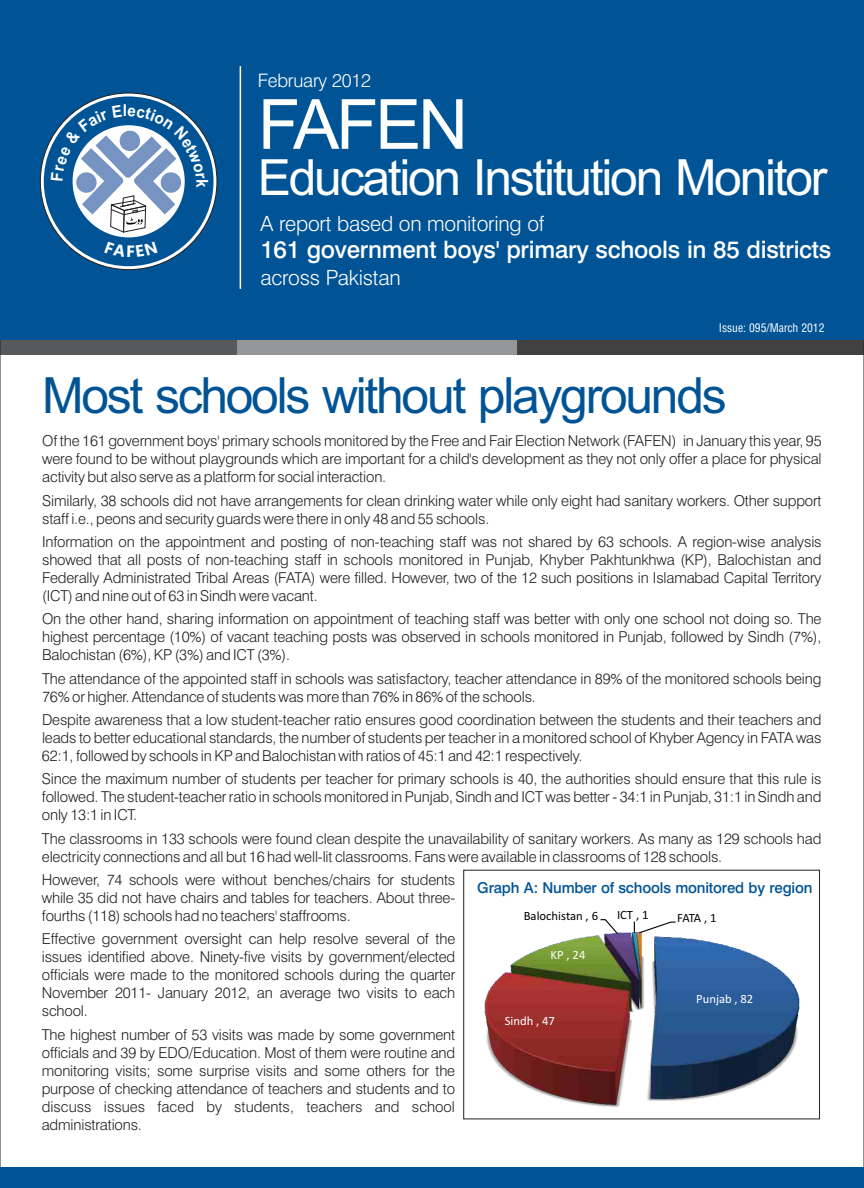
<style>
.page{position:relative;width:864px;height:1188px;background:#fff}
.page>*{position:absolute;margin:0;border:0;box-sizing:border-box;transform-origin:0 0}
.t1{font:69.3px "Arial";letter-spacing:-.045em;color:#fff}
.t2{font:49.95px "Arial";letter-spacing:-.045em;color:#005496}
.t3{font:49.95px "Arial";letter-spacing:-.045em;color:#fff}
.t4{font:500 24px "Swiss 721 BT";letter-spacing:-.01em;color:#fff}
.t5{font:300 21px "Swiss 721 BT";letter-spacing:-.01em;color:#fff}
.t6{font:300 18.6px "Swiss 721 BT";letter-spacing:-.01em;color:#fff}
.t7{font:700 16.5px "Arial";color:#fff;scale:.94 1}
.t8{font:300 15px/18px "Swiss 721 BT";letter-spacing:-.01em;color:#231f20;text-align:justify}
.t9{font:500 15px "Swiss 721 BT";letter-spacing:-.01em;color:#005496}
.t10{font:12.6px "Calibri";color:#000}
.t11{font:12.6px "Calibri";color:#fff}
.t12{font:11.55px "Switzerland Condensed";color:#fff}
</style>
<div class="page">
<div style="left:0;top:326px;width:864px;height:29px;background:#58595b"></div>
<div style="left:238px;top:326px;width:626px;height:29px;background:#949698"></div>
<div style="left:517px;top:326px;width:347px;height:29px;background:#414142"></div>
<div style="left:0;top:0;width:864px;height:340px;background:#005496"></div>
<hr style="left:240px;top:66px;width:1px;height:223px;background:#fff">
<div style="left:0;top:1168px;width:864px;height:20px;background:#005496"></div>
<div style="left:463px;top:870px;width:357px;height:249px;border:1px solid #231f20"></div>
<img style="left:484px;top:935px;width:316px;height:172px">
<svg style="left:600px;top:919px;width:76px;height:16px"></svg>
<svg style="left:44px;top:96px;width:170px;height:170px"></svg>
<p class="t7" style="left:123px;top:104px;width:6px">l</p>
<p class="t7" style="left:209px;top:179px;width:11px;rotate:90deg">k</p>
<p class="t6" style="left:258px;top:73px;width:115px">February 2012</p>
<h1 class="t1" style="left:258px;top:98px;width:212px">FAFEN</h1>
<h2 class="t3" style="left:258px;top:159px;width:571px">Education Institution Monitor</h2>
<h3 class="t5" style="left:261px;top:215px;width:285px">A report based on monitoring of</h3>
<h3 class="t4" style="left:260px;top:240px;width:572px">161 government boys' primary schools in 85 districts</h3>
<h3 class="t5" style="left:260px;top:269px;width:142px">across Pakistan</h3>
<p class="t12" style="left:719px;top:320px;width:107px">Issue: 095/March 2012</p>
<h2 class="t2" style="left:42px;top:377px;width:686px">Most schools without playgrounds</h2>
<p class="t8" style="left:42px;top:433px;width:781px">Of the 161 government boys' primary schools monitored by the Free and Fair Election Network (FAFEN) in January this year, 95 were found to be without playgrounds which are important for a child's development as they not only offer a place for physical activity but also serve as a platform for social interaction.</p>
<p class="t8" style="left:42px;top:493px;width:781px">Similarly, 38 schools did not have arrangements for clean drinking water while only eight had sanitary workers. Other support staff i.e., peons and security guards were there in only 48 and 55 schools.</p>
<p class="t8" style="left:42px;top:534px;width:781px">Information on the appointment and posting of non-teaching staff was not shared by 63 schools. A region-wise analysis showed that all posts of non-teaching staff in schools monitored in Punjab, Khyber Pakhtunkhwa (KP), Balochistan and Federally Administrated Tribal Areas (FATA) were filled. However, two of the 12 such positions in Islamabad Capital Territory (ICT) and nine out of 63 in Sindh were vacant.</p>
<p class="t8" style="left:42px;top:611px;width:781px">On the other hand, sharing information on appointment of teaching staff was better with only one school not doing so. The highest percentage (10%) of vacant teaching posts was observed in schools monitored in Punjab, followed by Sindh (7%), Balochistan (6%), KP (3%) and ICT (3%).</p>
<p class="t8" style="left:42px;top:671px;width:781px">The attendance of the appointed staff in schools was satisfactory, teacher attendance in 89% of the monitored schools being<br>76% or higher. Attendance of students was more than 76% in 86% of the schools.</p>
<p class="t8" style="left:42px;top:712px;width:781px">Despite awareness that a low student-teacher ratio ensures good coordination between the students and their teachers and leads to better educational standards, the number of students per teacher in a monitored school of Khyber Agency in FATA was 62:1, followed by schools in KP and Balochistan with ratios of 45:1 and 42:1 respectively.</p>
<p class="t8" style="left:42px;top:771px;width:781px">Since the maximum number of students per teacher for primary schools is 40, the authorities should ensure that this rule is followed. The student-teacher ratio in schools monitored in Punjab, Sindh and ICT was better - 34:1 in Punjab, 31:1 in Sindh and only 13:1 in ICT.</p>
<p class="t8" style="left:42px;top:831px;width:781px">The classrooms in 133 schools were found clean despite the unavailability of sanitary workers. As many as 129 schools had electricity connections and all but 16 had well-lit classrooms. Fans were available in classrooms of 128 schools.</p>
<p class="t8" style="left:42px;top:872px;width:415px">However, 74 schools were without benches/chairs for students while 35 did not have chairs and tables for teachers. About three&shy;fourths (118) schools had no teachers' staffrooms.</p>
<p class="t8" style="left:42px;top:931px;width:415px">Effective government oversight can help resolve several of the issues identified above. Ninety-five visits by government/elected officials were made to the monitored schools during the quarter November 2011- January 2012, an average two visits to each school.</p>
<p class="t8" style="left:42px;top:1027px;width:415px">The highest number of 53 visits was made by some government officials and 39 by EDO/Education. Most of them were routine and monitoring visits; some surprise visits and some others for the purpose of checking attendance of teachers and students and to discuss issues faced by students, teachers and school administrations.</p>
<p class="t9" style="left:477px;top:881px;width:337px">Graph A: Number of schools monitored by region</p>
<p class="t10" style="left:524px;top:911px;width:76px">Balochistan , 6</p>
<p class="t10" style="left:617px;top:909px;width:33px">ICT , 1</p>
<p class="t10" style="left:677px;top:913px;width:41px">FATA , 1</p>
<p class="t11" style="left:551px;top:949px;width:36px">KP , 24</p>
<p class="t11" style="left:696px;top:993px;width:59px">Punjab , 82</p>
<p class="t11" style="left:505px;top:1015px;width:52px">Sindh , 47</p>
</div>
